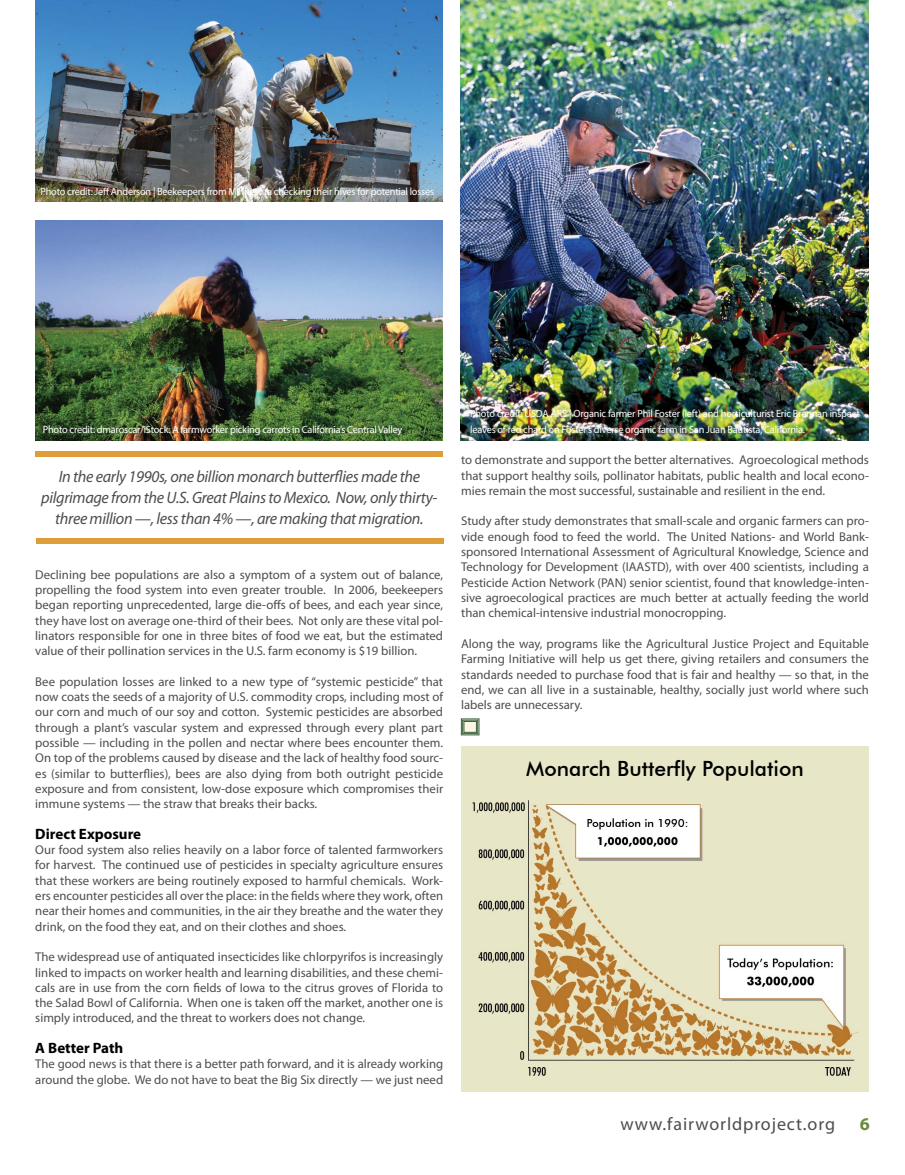
<style>
.page{position:relative;width:905px;height:1175px;background:#fff}
.page>*{position:absolute;margin:0;border:0;box-sizing:border-box;transform-origin:0 0}
.t1{font:500 21px "Futura BT";color:#000}
.t2{font:18px "Myriad Pro";letter-spacing:.05em;color:#4d4d4f}
.t3{font:700 18px "Myriad Pro";color:#688b3d}
.t4{font:italic 16.5px/21px "Myriad Pro";letter-spacing:-.02em;color:#4d4d4f;text-align:center}
.t5{font:700 15px "Myriad Pro";color:#000}
.t6{font:12.75px/15.3px "Myriad Pro";color:#4d4d4f;text-align:justify}
.t7{font:10.5px/15.3px "Myriad Pro";letter-spacing:-.02em;color:#fff}
</style>
<div class="page">
<img style="left:35px;top:221px;width:408px;height:219px">
<img style="left:461px;top:0;width:407px;height:440px">
<img style="left:35px;top:0;width:408px;height:201px">
<svg style="left:461px;top:718px;width:18px;height:17px"></svg>
<div style="left:462px;top:719px;width:16px;height:15px;border:1px solid #37603a"></div>
<img style="left:461px;top:747px;width:407px;height:344px">
<div style="left:35px;top:451px;width:408px;height:5px;background:#df9d39"></div>
<div style="left:36px;top:538px;width:407px;height:5px;background:#df9d39"></div>
<p class="t7" style="left:41px;top:184px;width:395px">Photo credit: Jeff Anderson | Beekeepers from Minnesota checking their hives for potential losses</p>
<p class="t7" style="left:43px;top:421px;width:361px">Photo credit: dmaroscar/iStock: A farmworker picking carrots in California’s Central Valley</p>
<p class="t4" style="left:41px;top:466px;width:397px">In the early 1990s, one billion monarch butterflies made the pilgrimage from the U.S. Great Plains to Mexico. Now, only thirty&shy;three million —, less than 4% —, are making that migration.</p>
<p class="t6" style="left:35px;top:566px;width:409px">Declining bee populations are also a symptom of a system out of balance, propelling the food system into even greater trouble. In 2006, beekeepers began reporting unprecedented, large die-offs of bees, and each year since, they have lost on average one-third of their bees. Not only are these vital pol&shy;linators responsible for one in three bites of food we eat, but the estimated value of their pollination services in the U.S. farm economy is $19 billion.</p>
<p class="t6" style="left:35px;top:673px;width:409px">Bee population losses are linked to a new type of “systemic pesticide” that now coats the seeds of a majority of U.S. commodity crops, including most of our corn and much of our soy and cotton. Systemic pesticides are absorbed through a plant’s vascular system and expressed through every plant part possible — including in the pollen and nectar where bees encounter them.<br>On top of the problems caused by disease and the lack of healthy food sourc&shy;es (similar to butterflies), bees are also dying from both outright pesticide exposure and from consistent, low-dose exposure which compromises their immune systems — the straw that breaks their backs.</p>
<p class="t5" style="left:35px;top:824px;width:107px">Direct Exposure</p>
<p class="t6" style="left:35px;top:842px;width:409px">Our food system also relies heavily on a labor force of talented farmworkers for harvest. The continued use of pesticides in specialty agriculture ensures that these workers are being routinely exposed to harmful chemicals. Work&shy;ers encounter pesticides all over the place: in the fields where they work, often near their homes and communities, in the air they breathe and the water they drink, on the food they eat, and on their clothes and shoes.</p>
<p class="t6" style="left:35px;top:949px;width:409px">The widespread use of antiquated insecticides like chlorpyrifos is increasingly linked to impacts on worker health and learning disabilities, and these chemi&shy;cals are in use from the corn fields of Iowa to the citrus groves of Florida to the Salad Bowl of California. When one is taken off the market, another one is simply introduced, and the threat to workers does not change.</p>
<p class="t5" style="left:35px;top:1038px;width:90px">A Better Path</p>
<p class="t6" style="left:35px;top:1056px;width:409px">The good news is that there is a better path forward, and it is already working around the globe. We do not have to beat the Big Six directly — we just need</p>
<p class="t7" style="left:470px;top:406px;width:391px">Photo credit: USDA ARS | Organic farmer Phil Foster (left) and horticulturist Eric Brennan inspect leaves of red chard on Foster’s diverse organic farm in San Juan Bautista, California.</p>
<p class="t6" style="left:461px;top:452px;width:409px">to demonstrate and support the better alternatives. Agroecological methods that support healthy soils, pollinator habitats, public health and local econo&shy;mies remain the most successful, sustainable and resilient in the end.</p>
<p class="t6" style="left:461px;top:513px;width:409px">Study after study demonstrates that small-scale and organic farmers can pro&shy;vide enough food to feed the world. The United Nations- and World Bank&shy;sponsored International Assessment of Agricultural Knowledge, Science and Technology for Development (IAASTD), with over 400 scientists, including a Pesticide Action Network (PAN) senior scientist, found that knowledge-inten&shy;sive agroecological practices are much better at actually feeding the world than chemical-intensive industrial monocropping.</p>
<p class="t6" style="left:461px;top:636px;width:409px">Along the way, programs like the Agricultural Justice Project and Equitable Farming Initiative will help us get there, giving retailers and consumers the standards needed to purchase food that is fair and healthy — so that, in the end, we can all live in a sustainable, healthy, socially just world where such labels are unnecessary.</p>
<h1 class="t1" style="left:526px;top:755px;width:279px">Monarch Butterfly Population</h1>
<h2 class="t2" style="left:620px;top:1113px;width:216px">www.fairworldproject.org</h2>
<h2 class="t3" style="left:859px;top:1112px;width:11px">6</h2>
</div>
